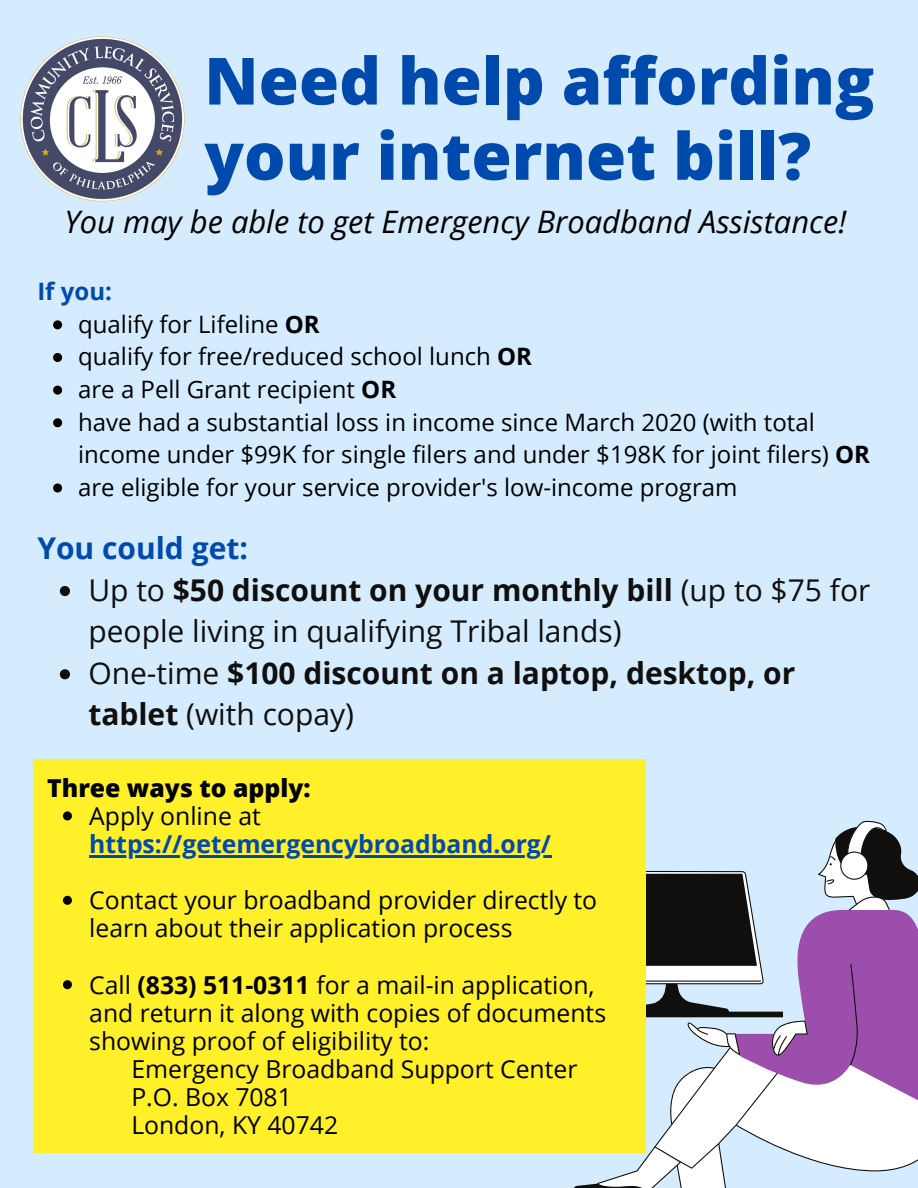
<style>
.page{position:relative;width:918px;height:1188px;background:#d5ecff}
.page>*{position:absolute;margin:0;border:0;box-sizing:border-box;transform-origin:0 0}
.t1{font:800 65.1px/75.2px "Open Sans";color:#004aad}
.t2{font:italic 30.9px "Open Sans";color:#000}
.t3{font:30px/41.7px "Open Sans";color:#100f0d}
.t4{font:700 30px/41.7px "Open Sans";color:#100f0d}
.t5{font:700 30px "Open Sans";color:#004aad}
.t6{font:24.75px/28.2px "Open Sans";color:#000}
.t7{font:700 24.75px/28.2px "Open Sans";color:#004aad}
.t8{font:800 24.75px "Open Sans";color:#000}
.t9{font:24px/32.7px "Open Sans";color:#000}
.t10{font:700 24px "Open Sans";color:#004aad}
.s1{font-weight:700}
.s2{font-weight:400}
.s3{font-weight:400;color:#000}
</style>
<div class="page">
<svg style="left:584px;top:821px;width:334px;height:367px"></svg>
<svg style="left:53px;top:320px;width:9px;height:9px"></svg>
<svg style="left:53px;top:353px;width:9px;height:9px"></svg>
<svg style="left:53px;top:386px;width:9px;height:9px"></svg>
<svg style="left:53px;top:418px;width:9px;height:9px"></svg>
<svg style="left:53px;top:484px;width:9px;height:9px"></svg>
<div style="left:33px;top:759px;width:613px;height:393px;background:#fff029"></div>
<svg style="left:60px;top:586px;width:10px;height:10px"></svg>
<svg style="left:60px;top:669px;width:10px;height:10px"></svg>
<img style="left:20px;top:36px;width:165px;height:166px">
<svg style="left:63px;top:811px;width:9px;height:9px"></svg>
<hr style="left:89px;top:855px;width:462px;height:3px;background:#004aad">
<svg style="left:63px;top:896px;width:9px;height:9px"></svg>
<svg style="left:63px;top:980px;width:9px;height:9px"></svg>
<p class="t1" style="left:204px;top:42px;width:672px">Need help affording your internet bill?</p>
<p class="t2" style="left:64px;top:200px;width:784px">You may be able to get Emergency Broadband Assistance!</p>
<p class="t10" style="left:37px;top:274px;width:76px">If you:</p>
<p class="t9" style="left:78px;top:307px;width:243px">qualify for Lifeline <span class="s1">OR</span></p>
<p class="t9" style="left:78px;top:340px;width:455px">qualify for free/reduced school lunch <span class="s1">OR</span></p>
<p class="t9" style="left:78px;top:372px;width:320px">are a Pell Grant recipient <span class="s1">OR</span></p>
<p class="t9" style="left:78px;top:405px;width:793px">have had a substantial loss in income since March 2020 (with total income under $99K for single filers and under $198K for joint filers) <span class="s1">OR</span></p>
<p class="t9" style="left:78px;top:470px;width:661px">are eligible for your service provider's low-income program</p>
<p class="t5" style="left:37px;top:527px;width:212px">You could get:</p>
<p class="t3" style="left:88px;top:568px;width:784px">Up to <span class="s1">$50 discount on your monthly bill</span> (up to $75 for people living in qualifying Tribal lands)</p>
<p class="t4" style="left:88px;top:651px;width:709px"><span class="s2">One-time</span> $100 discount on a laptop, desktop, or tablet <span class="s2">(with copay)</span></p>
<p class="t8" style="left:47px;top:770px;width:265px">Three ways to apply:</p>
<p class="t7" style="left:89px;top:801px;width:463px"><span class="s3">Apply online at </span>https://getemergencybroadband.org/</p>
<p class="t6" style="left:89px;top:886px;width:509px">Contact your broadband provider directly to learn about their application process</p>
<p class="t6" style="left:89px;top:970px;width:518px">Call <span class="s1">(833) 511-0311</span> for a mail-in application, and return it along with copies of documents showing proof of eligibility to:</p>
<p class="t6" style="left:131px;top:1054px;width:448px">Emergency Broadband Support Center</p>
<p class="t6" style="left:131px;top:1082px;width:162px">P.O. Box 7081</p>
<p class="t6" style="left:131px;top:1111px;width:208px">London, KY 40742</p>
</div>
